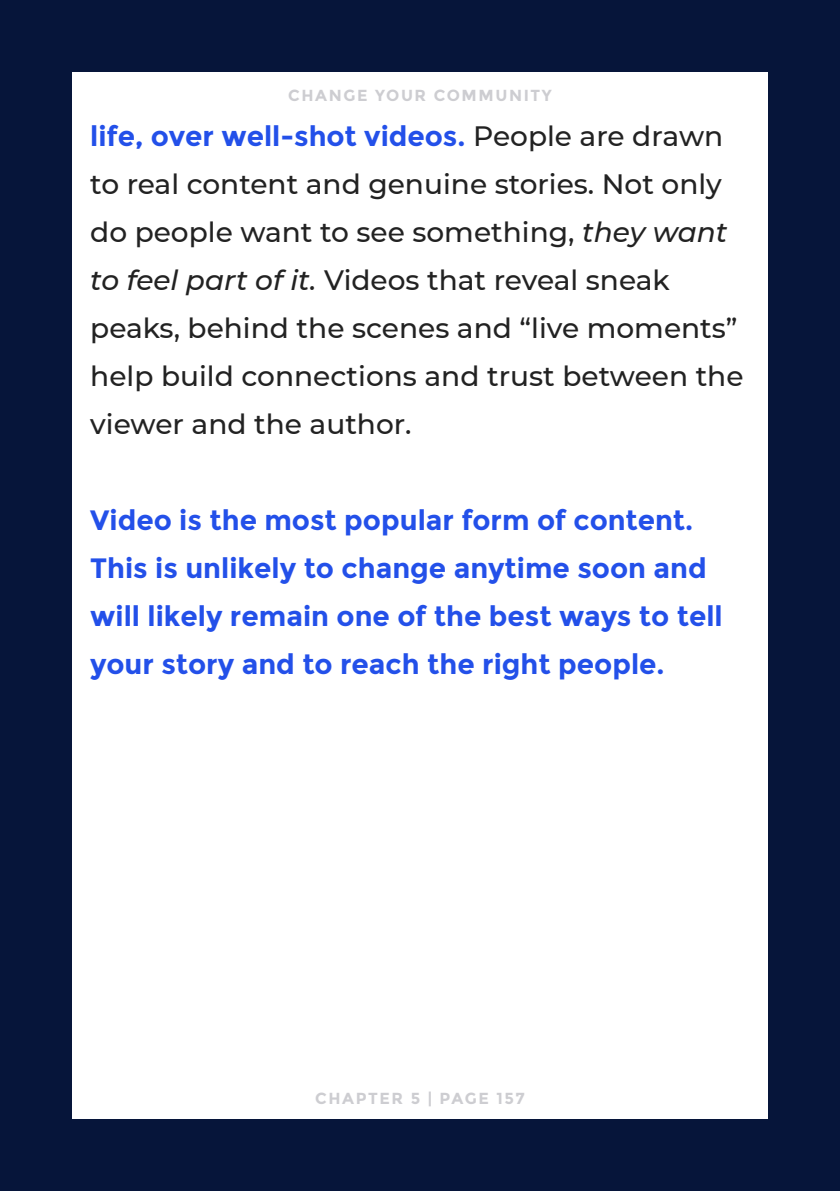
<style>
.page{position:relative;width:840px;height:1191px;background:#fff}
.page>*{position:absolute;margin:0;border:0;box-sizing:border-box;transform-origin:0 0}
.t1{font:500 28px/48px "Montserrat";color:#222}
.t2{font:700 28px/48px "Montserrat";color:#2350e9}
.t3{font:700 16px "Montserrat";letter-spacing:.1em;color:#cdcdd1}
.s1{font-weight:700;color:#2350e9}
.s2{font-style:italic}
</style>
<div class="page">
<div style="left:0;top:0;width:839px;height:1191px;background:#06153a"></div>
<div style="left:72px;top:72px;width:695px;height:1047px;background:#fff"></div>
<p class="t3" style="left:288px;top:86px;width:265px">CHANGE YOUR COMMUNITY</p>
<p class="t1" style="left:90px;top:111px;width:654px"><span class="s1">life, over well-shot videos.</span> People are drawn to real content and genuine stories. Not only do people want to see something, <span class="s2">they want to feel part of it.</span> Videos that reveal sneak peaks, behind the scenes and “live moments” help build connections and trust between the viewer and the author.</p>
<p class="t2" style="left:90px;top:496px;width:633px">Video is the most popular form of content.<br>This is unlikely to change anytime soon and will likely remain one of the best ways to tell your story and to reach the right people.</p>
<p class="t3" style="left:315px;top:1088px;width:211px">CHAPTER 5 | PAGE 157</p>
</div>
